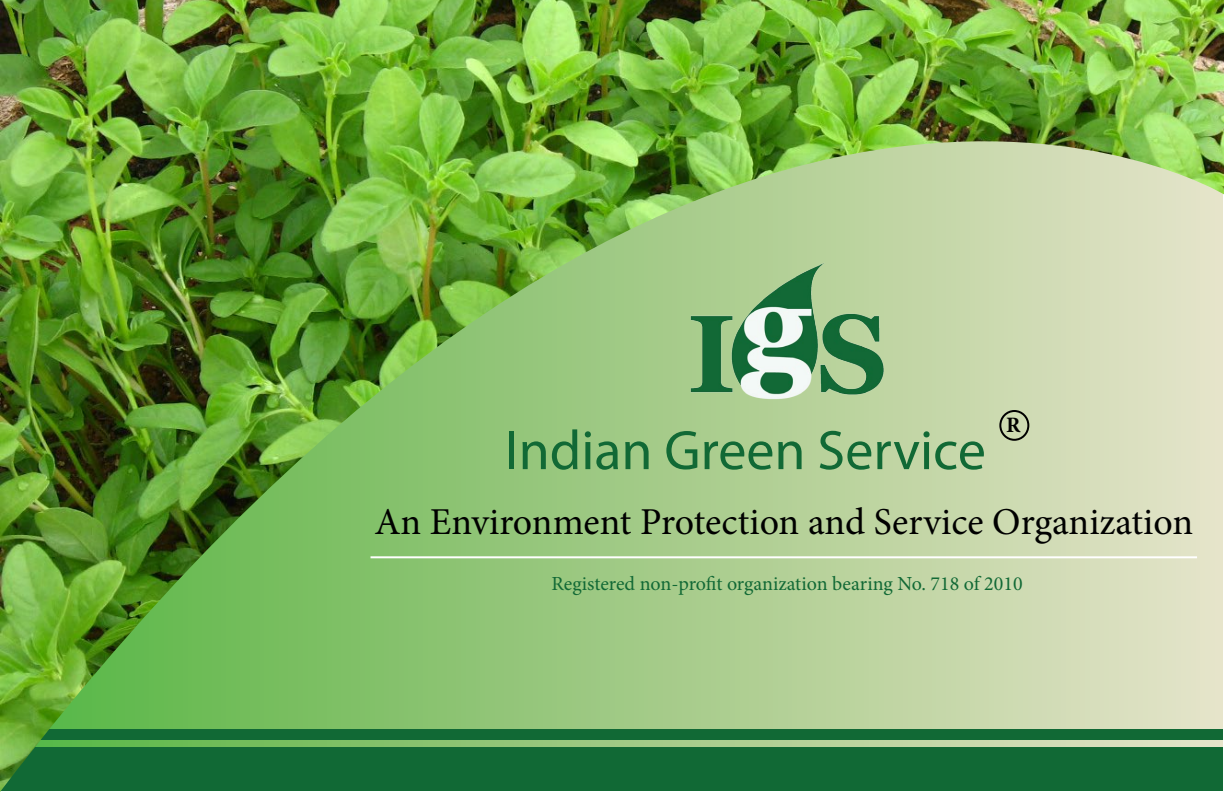
<style>
.page{position:relative;width:1224px;height:792px;background:#fff}
.page>*{position:absolute;margin:0;border:0;box-sizing:border-box;transform-origin:0 0}
.t1{font:56px "Myriad Pro";color:#116935}
.t2{font:38px "Minion Pro";letter-spacing:-.005em;color:#000}
.t3{font:700 22px "Minion Pro";color:#000}
.t4{font:20px "Minion Pro";letter-spacing:-.005em;color:#116935}
</style>
<div class="page">
<img style="left:0;top:0;width:1224px;height:792px">
<hr style="left:371px;top:556px;width:826px;height:2px;background:#fff">
<div style="left:999px;top:410px;width:30px;height:31px;border:2px solid #000;border-radius:50%"></div>
<p class="t3" style="left:1006px;top:409px;width:16px">R</p>
<h1 class="t1" style="left:505px;top:416px;width:483px">Indian Green Service</h1>
<h2 class="t2" style="left:374px;top:497px;width:820px">An Environment Protection and Service Organization</h2>
<p class="t4" style="left:551px;top:570px;width:473px">Registered non-profit organization bearing No. 718 of 2010</p>
</div>
